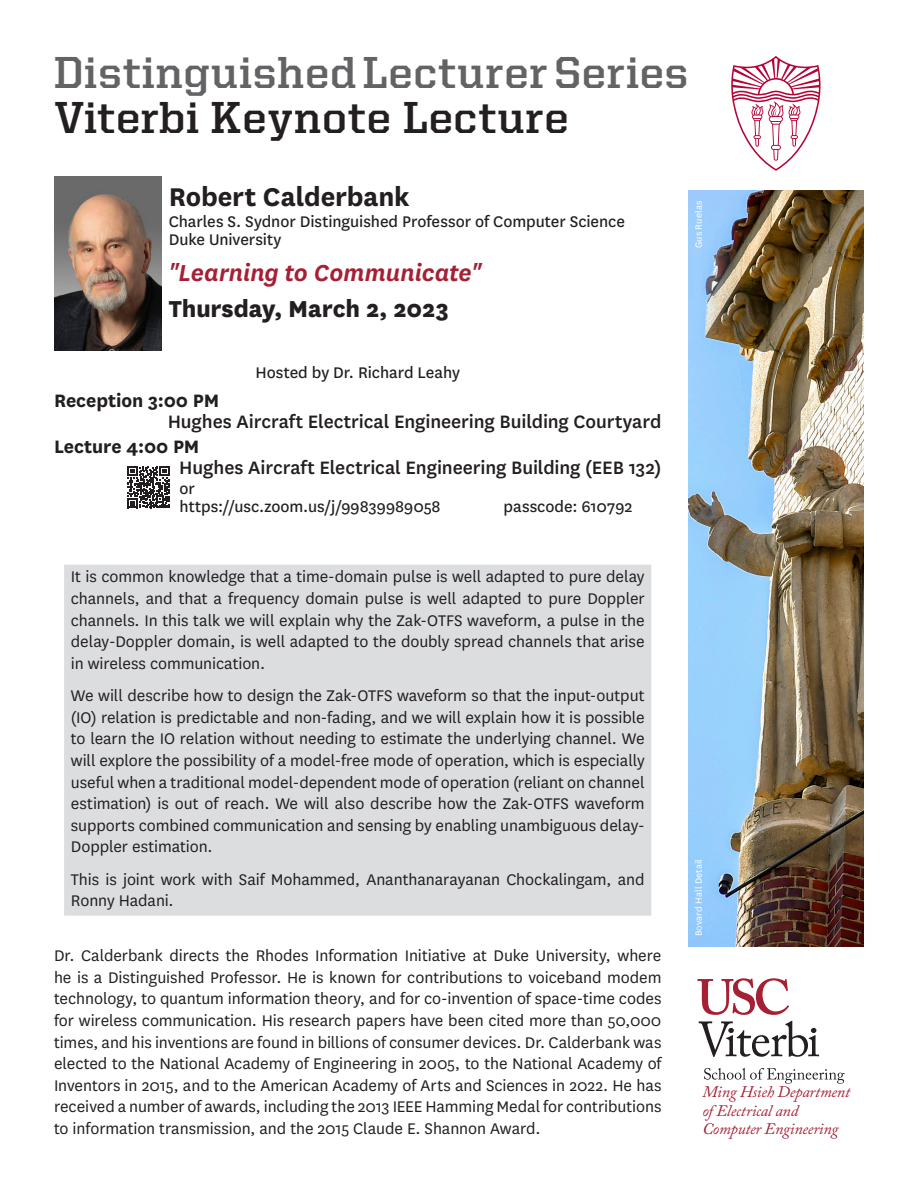
<style>
.page{position:relative;width:918px;height:1188px;background:#fff}
.page>*{position:absolute;margin:0;border:0;box-sizing:border-box;transform-origin:0 0}
.t1{font:700 45px "United Serif Reg";letter-spacing:.015em;color:#636366}
.t2{font:700 45px "United Serif Reg";letter-spacing:.015em;color:#231f20}
.t3{font:700 30px "National";letter-spacing:-.005em;color:#231f20}
.t4{font:italic 600 27px "National";letter-spacing:-.01em;color:#a62035}
.t5{font:800 27px "National";letter-spacing:-.005em;color:#231f20}
.t6{font:500 21px "National";letter-spacing:-.005em;color:#231f20}
.t7{font:700 21px "National";color:#231f20}
.t8{font:18px/21.6px "National";letter-spacing:-.005em;color:#231f20;text-align:justify}
.t9{font:18px/18px "National";letter-spacing:-.005em;color:#231f20}
.t10{font:italic 16.05px/18.3px "Adobe Caslon Pro";letter-spacing:-.01em;color:#a62035}
.t11{font:10.5px "National";letter-spacing:.015em;color:#fff}
</style>
<div class="page">
<div style="left:64px;top:565px;width:587px;height:351px;background:#dcdddf;border:2px solid #dcdddf"></div>
<svg style="left:731px;top:56px;width:90px;height:115px"></svg>
<img style="left:54px;top:176px;width:108px;height:175px">
<img style="left:688px;top:191px;width:176px;height:755px">
<svg style="left:699px;top:1021px;width:120px;height:36px"></svg>
<svg style="left:697px;top:978px;width:92px;height:37px"></svg>
<svg style="left:704px;top:1068px;width:141px;height:16px"></svg>
<svg style="left:127px;top:466px;width:43px;height:42px"></svg>
<h1 class="t1" style="left:54px;top:48px;width:636px">Distinguished Lecturer Series</h1>
<h1 class="t2" style="left:54px;top:93px;width:517px">Viterbi Keynote Lecture</h1>
<h2 class="t3" style="left:169px;top:175px;width:243px">Robert Calderbank</h2>
<p class="t9" style="left:169px;top:212px;width:458px">Charles S. Sydnor Distinguished Professor of Computer Science<br>Duke University</p>
<h3 class="t4" style="left:169px;top:255px;width:314px">"Learning to Communicate"</h3>
<h3 class="t5" style="left:169px;top:289px;width:282px">Thursday, March 2, 2023</h3>
<p class="t9" style="left:256px;top:363px;width:206px">Hosted by Dr. Richard Leahy</p>
<p class="t7" style="left:54px;top:386px;width:167px">Reception 3:00 PM</p>
<p class="t6" style="left:168px;top:407px;width:495px">Hughes Aircraft Electrical Engineering Building Courtyard</p>
<p class="t7" style="left:54px;top:432px;width:147px">Lecture 4:00 PM</p>
<p class="t6" style="left:179px;top:454px;width:484px">Hughes Aircraft Electrical Engineering Building (EEB 132)</p>
<p class="t9" style="left:180px;top:478px;width:263px">or https://usc.zoom.us/j/99839989058</p>
<p class="t9" style="left:504px;top:496px;width:130px">passcode: 610792</p>
<p class="t11" style="left:692px;top:248px;width:49px;rotate:-90deg">Gus Ruelas</p>
<p class="t8" style="left:71px;top:565px;width:575px">It is common knowledge that a time-domain pulse is well adapted to pure delay channels, and that a frequency domain pulse is well adapted to pure Doppler channels. In this talk we will explain why the Zak-OTFS waveform, a pulse in the delay-Doppler domain, is well adapted to the doubly spread channels that arise in wireless communication.</p>
<p class="t8" style="left:71px;top:684px;width:575px">We will describe how to design the Zak-OTFS waveform so that the input-output (IO) relation is predictable and non-fading, and we will explain how it is possible to learn the IO relation without needing to estimate the underlying channel. We will explore the possibility of a model-free mode of operation, which is especially useful when a traditional model-dependent mode of operation (reliant on channel estimation) is out of reach. We will also describe how the Zak-OTFS waveform supports combined communication and sensing by enabling unambiguous delay-Doppler estimation.</p>
<p class="t8" style="left:71px;top:868px;width:575px">This is joint work with Saif Mohammed, Ananthanarayanan Chockalingam, and<br>Ronny Hadani.</p>
<p class="t8" style="left:54px;top:944px;width:609px">Dr. Calderbank directs the Rhodes Information Initiative at Duke University, where he is a Distinguished Professor. He is known for contributions to voiceband modem technology, to quantum information theory, and for co-invention of space-time codes for wireless communication. His research papers have been cited more than 50,000 times, and his inventions are found in billions of consumer devices. Dr. Calderbank was elected to the National Academy of Engineering in 2005, to the National Academy of Inventors in 2015, and to the American Academy of Arts and Sciences in 2022. He has received a number of awards, including the 2013 IEEE Hamming Medal for contributions to information transmission, and the 2015 Claude E. Shannon Award.</p>
<p class="t11" style="left:692px;top:936px;width:79px;rotate:-90deg">Bovard Hall Detail</p>
<p class="t10" style="left:702px;top:1083px;width:149px">Ming Hsieh Department of Electrical and<br>Computer Engineering</p>
</div>
